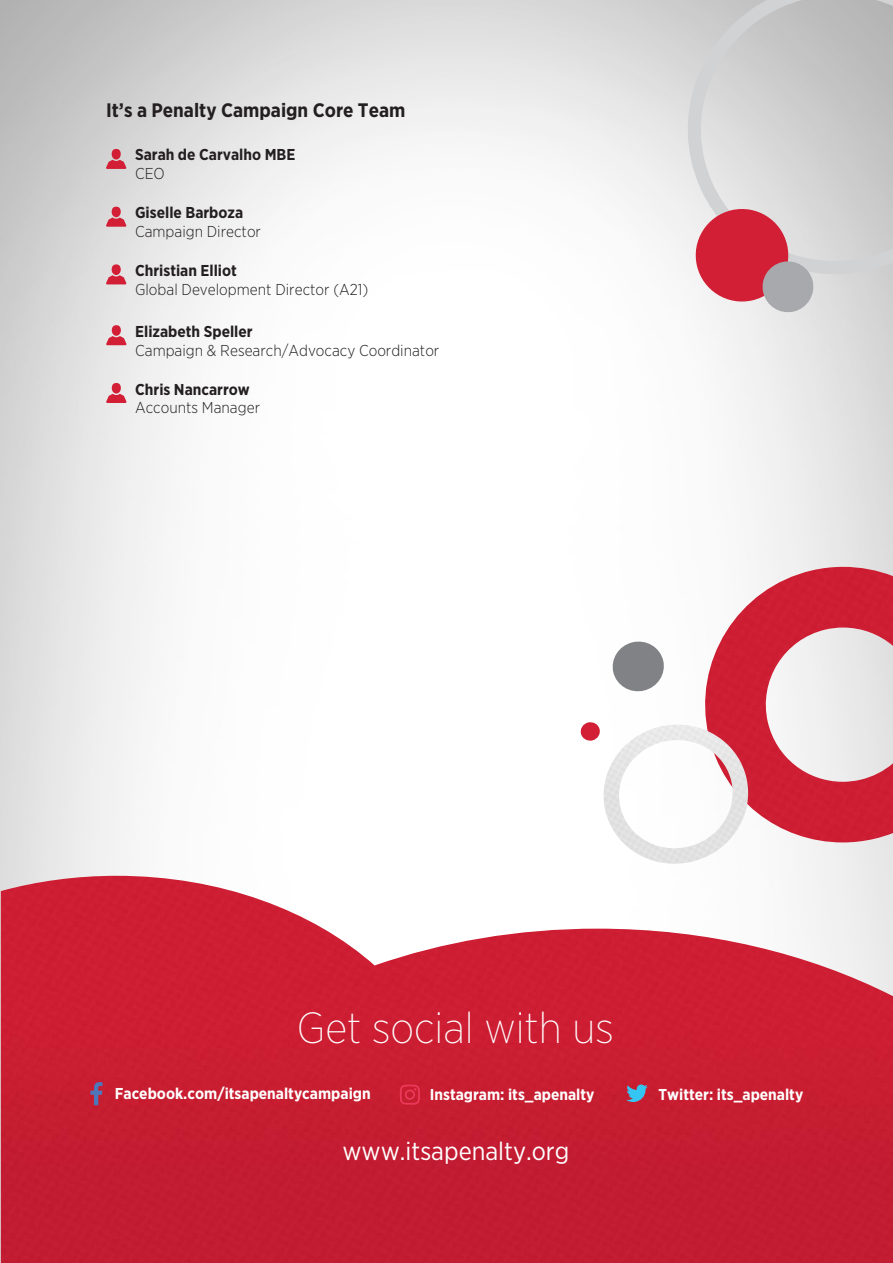
<style>
.page{position:relative;width:893px;height:1263px;background:#fff}
.page>*{position:absolute;margin:0;border:0;box-sizing:border-box;transform-origin:0 0}
.t1{font:200 43.5px "Gotham Narrow";color:#fff}
.t2{font:25.5px "Gotham Narrow";color:#fff}
.t3{font:700 19.5px "Gotham Narrow";color:#231f20}
.t4{font:300 15.75px "Gotham Narrow";color:#231f20}
.t5{font:700 15.75px "Gotham Narrow";color:#231f20}
.t6{font:700 15.75px "Gotham Narrow";color:#fff}
</style>
<div class="page">
<img style="left:0;top:0;width:893px;height:1263px">
<img style="left:1px;top:876px;width:892px;height:120px">
<svg style="left:683px;top:0;width:210px;height:274px;background:#cecece"></svg>
<svg style="left:691px;top:204px;width:125px;height:111px;background:#d3838e"></svg>
<svg style="left:580px;top:721px;width:21px;height:21px"></svg>
<img style="left:691px;top:567px;width:202px;height:275px">
<svg style="left:610px;top:639px;width:56px;height:55px"></svg>
<div style="left:112px;top:149px;width:9px;height:11px;background:#d21f35;border-radius:50%"></div>
<svg style="left:106px;top:160px;width:20px;height:9px"></svg>
<div style="left:112px;top:207px;width:9px;height:10px;background:#d21f35;border-radius:50%"></div>
<svg style="left:106px;top:217px;width:20px;height:10px"></svg>
<div style="left:112px;top:264px;width:9px;height:11px;background:#d21f35;border-radius:50%"></div>
<svg style="left:106px;top:275px;width:20px;height:9px"></svg>
<div style="left:112px;top:325px;width:9px;height:11px;background:#d21f35;border-radius:50%"></div>
<svg style="left:106px;top:336px;width:20px;height:9px"></svg>
<div style="left:112px;top:383px;width:9px;height:11px;background:#d21f35;border-radius:50%"></div>
<svg style="left:106px;top:394px;width:20px;height:9px"></svg>
<img style="left:597px;top:724px;width:158px;height:140px">
<svg style="left:90px;top:1082px;width:13px;height:23px"></svg>
<svg style="left:626px;top:1084px;width:22px;height:18px"></svg>
<svg style="left:400px;top:1084px;width:20px;height:21px"></svg>
<p class="t3" style="left:106px;top:98px;width:301px">It’s a Penalty Campaign Core Team</p>
<p class="t5" style="left:135px;top:145px;width:162px">Sarah de Carvalho MBE</p>
<p class="t4" style="left:135px;top:164px;width:31px">CEO</p>
<p class="t5" style="left:135px;top:203px;width:110px">Giselle Barboza</p>
<p class="t4" style="left:135px;top:222px;width:127px">Campaign Director</p>
<p class="t5" style="left:135px;top:260px;width:103px">Christian Elliot</p>
<p class="t4" style="left:135px;top:280px;width:235px">Global Development Director (A21)</p>
<p class="t5" style="left:135px;top:321px;width:119px">Elizabeth Speller</p>
<p class="t4" style="left:135px;top:340px;width:306px">Campaign &amp; Research/Advocacy Coordinator</p>
<p class="t5" style="left:135px;top:379px;width:116px">Chris Nancarrow</p>
<p class="t4" style="left:135px;top:398px;width:126px">Accounts Manager</p>
<h1 class="t1" style="left:297px;top:1001px;width:319px">Get social with us</h1>
<p class="t6" style="left:115px;top:1083px;width:257px">Facebook.com/itsapenaltycampaign</p>
<p class="t6" style="left:430px;top:1084px;width:166px">Instagram: its_apenalty</p>
<p class="t6" style="left:659px;top:1084px;width:146px">Twitter: its_apenalty</p>
<h2 class="t2" style="left:342px;top:1135px;width:229px">www.itsapenalty.org</h2>
</div>
